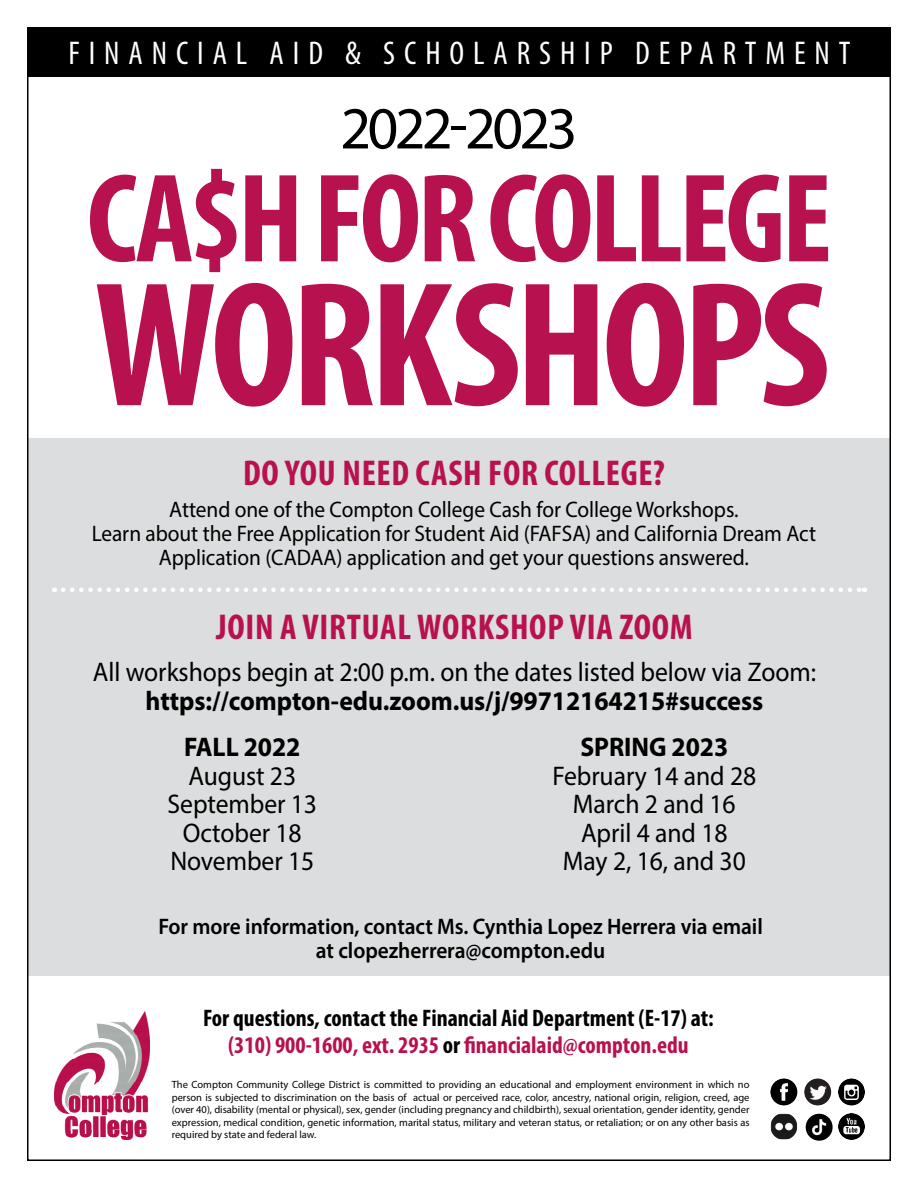
<style>
.page{position:relative;width:918px;height:1188px;background:#fff}
.page>*{position:absolute;margin:0;border:0;box-sizing:border-box;transform-origin:0 0}
.t1{font:700 condensed 179.25px "Myriad Pro";letter-spacing:-.03em;color:#b8114f}
.t2{font:700 condensed 127.5px "Myriad Pro";letter-spacing:-.03em;color:#b8114f}
.t3{font:60px "Myriad Pro";letter-spacing:-.06em;color:#000}
.t4{font:700 condensed 36px "Myriad Pro";letter-spacing:.02em;color:#b8114f}
.t5{font:condensed 33px "Myriad Pro";letter-spacing:.27em;color:#fff}
.t6{font:27px/28.5px "Myriad Pro";letter-spacing:-.005em;color:#000;text-align:center;scale:.95 1}
.t7{font:700 27px/46.3px "Myriad Pro";letter-spacing:-.005em;color:#000;scale:.95 1}
.t8{font:700 condensed 24px/27px "Myriad Pro";color:#000;text-align:center}
.t9{font:22.5px/24px "Myriad Pro";letter-spacing:-.005em;color:#000;text-align:center;scale:.95 1}
.t10{font:600 22.5px/24px "Myriad Pro";letter-spacing:-.005em;color:#000;text-align:center;scale:.95 1}
.t11{font:10.5px/12.6px "Myriad Pro";color:#000;text-align:justify}
.s1{color:#b8114f}
</style>
<div class="page">
<div style="left:28px;top:438px;width:862px;height:538px;background:#dcddde"></div>
<img style="left:770px;top:1113px;width:27px;height:27px;border-radius:13px">
<img style="left:838px;top:1113px;width:27px;height:27px;border-radius:13px">
<img style="left:770px;top:1078px;width:27px;height:27px;border-radius:13px">
<img style="left:804px;top:1078px;width:27px;height:27px;border-radius:13px">
<img style="left:838px;top:1078px;width:27px;height:27px;border-radius:13px">
<img style="left:54px;top:1011px;width:96px;height:129px">
<div style="left:27px;top:27px;width:864px;height:50px;background:#000"></div>
<svg style="left:63px;top:588px;width:802px;height:4px"></svg>
<img style="left:806px;top:1114px;width:27px;height:27px;border-radius:13px">
<h3 class="t5" style="left:68px;top:33px;width:784px">FINANCIAL AID &amp; SCHOLARSHIP DEPARTMENT</h3>
<h3 class="t3" style="left:340px;top:91px;width:239px">2022-2023</h3>
<h2 class="t2" style="left:87px;top:139px;width:747px">CA$H FOR COLLEGE</h2>
<h1 class="t1" style="left:95px;top:233px;width:737px">WORKSHOPS</h1>
<h3 class="t4" style="left:243px;top:450px;width:423px">DO YOU NEED CASH FOR COLLEGE?</h3>
<h3 class="t9" style="left:92px;top:497px;width:764px">Attend one of the Compton College Cash for College Workshops.<br>Learn about the Free Application for Student Aid (FAFSA) and California Dream Act<br>Application (CADAA) application and get your questions answered.</h3>
<h3 class="t4" style="left:216px;top:605px;width:478px">JOIN A VIRTUAL WORKSHOP VIA ZOOM</h3>
<h3 class="t6" style="left:93px;top:658px;width:763px">All workshops begin at 2:00 p.m. on the dates listed below via Zoom:</h3>
<h3 class="t7" style="left:184px;top:677px;width:611px;text-indent:-39px">https://compton-edu.zoom.us/j/99712164215#success<br>FALL 2022</h3>
<h3 class="t6" style="left:168px;top:761px;width:159px">August 23<br>September 13<br>October 18<br>November 15</h3>
<h3 class="t7" style="left:580px;top:723px;width:157px">SPRING 2023</h3>
<h3 class="t6" style="left:552px;top:761px;width:216px">February 14 and 28<br>March 2 and 16<br>April 4 and 18<br>May 2, 16, and 30</h3>
<h3 class="t10" style="left:158px;top:914px;width:638px">For more information, contact Ms. Cynthia Lopez Herrera via email at clopezherrera@compton.edu</h3>
<h3 class="t8" style="left:203px;top:1004px;width:512px">For questions, contact the Financial Aid Department (E-17) at: <span class="s1">(310) 900-1600, ext. 2935</span> or <span class="s1">financialaid@compton.edu</span></h3>
<p class="t11" style="left:172px;top:1078px;width:579px">The Compton Community College District is committed to providing an educational and employment environment in which no person is subjected to discrimination on the basis of actual or perceived race, color, ancestry, national origin, religion, creed, age (over 40), disability (mental or physical), sex, gender (including pregnancy and childbirth), sexual orientation, gender identity, gender expression, medical condition, genetic information, marital status, military and veteran status, or retaliation; or on any other basis as required by state and federal law.</p>
</div>
